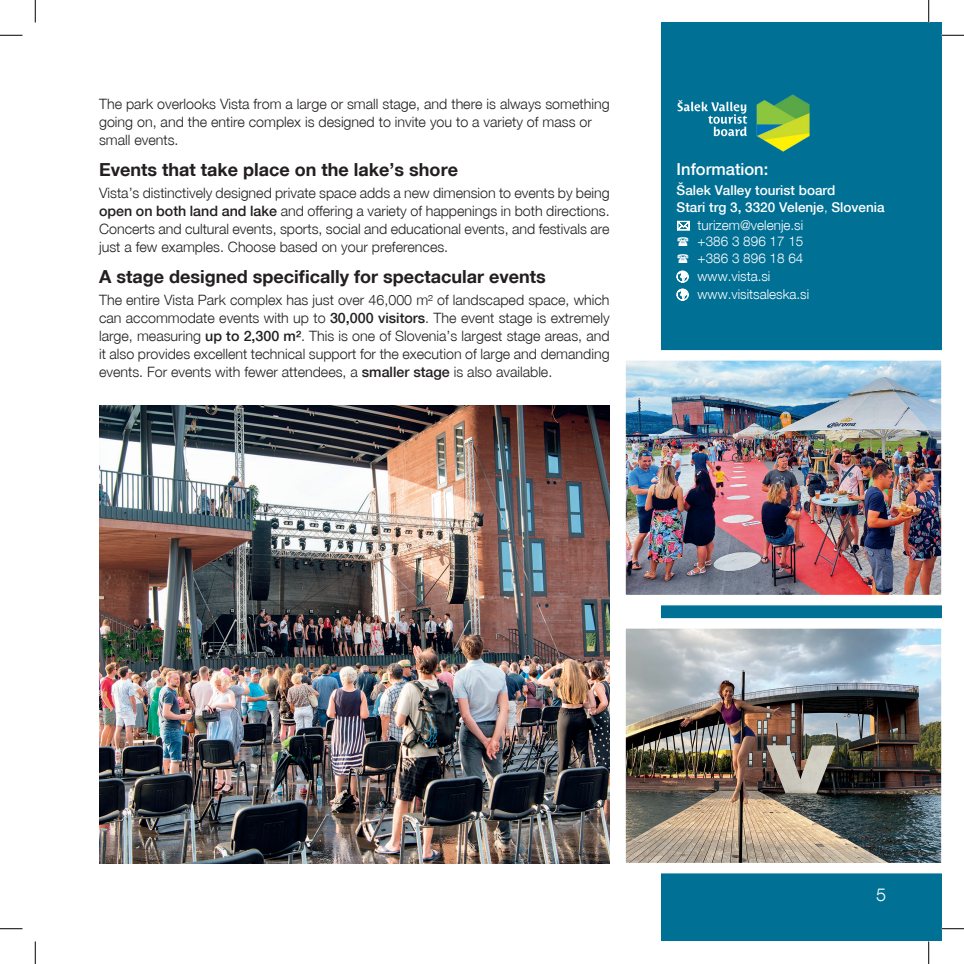
<style>
.page{position:relative;width:964px;height:964px;background:#fff}
.page>*{position:absolute;margin:0;border:0;box-sizing:border-box;transform-origin:0 0}
.t1{font:700 18px "CE Helvetica Neue";color:#231f20}
.t2{font:300 18px "CE Helvetica Neue";color:#fff}
.t3{font:500 16.5px "CE Helvetica Neue";color:#fff}
.t4{font:300 14.25px/18px "CE Helvetica Neue";color:#231f20;text-align:justify}
.t5{font:300 13.5px/16.5px "CE Helvetica Neue";color:#fff;text-align:justify}
.t6{font:500 13.5px/16.5px "CE Helvetica Neue";color:#fff}
.s1{font-weight:500}
.s2{font-weight:300}
</style>
<div class="page">
<div style="left:660px;top:22px;width:281px;height:919px;background:#007095"></div>
<img style="left:625px;top:345px;width:316px;height:265px">
<img style="left:625px;top:613px;width:316px;height:265px">
<img style="left:99px;top:405px;width:510px;height:458px">
<img style="left:677px;top:95px;width:132px;height:56px">
<svg style="left:0;top:35px;width:22px;height:1px"></svg>
<svg style="left:941px;top:35px;width:22px;height:1px"></svg>
<svg style="left:0;top:928px;width:22px;height:1px"></svg>
<svg style="left:941px;top:928px;width:22px;height:1px"></svg>
<svg style="left:35px;top:0;width:1px;height:22px"></svg>
<svg style="left:35px;top:941px;width:1px;height:22px"></svg>
<svg style="left:928px;top:0;width:1px;height:22px"></svg>
<svg style="left:928px;top:941px;width:1px;height:22px"></svg>
<p class="t4" style="left:99px;top:95px;width:512px;text-align:left">The park overlooks Vista from a large or small stage, and there is always something going on, and the entire complex is designed to invite you to a variety of mass or small events.</p>
<p class="t1" style="left:99px;top:158px;width:360px">Events that take place on the lake’s shore</p>
<p class="t4" style="left:99px;top:184px;width:512px">Vista’s distinctively designed private space adds a new dimension to events by being <span class="s1">open on both land and lake</span> and offering a variety of happenings in both directions.<br>Concerts and cultural events, sports, social and educational events, and festivals are just a few examples. Choose based on your preferences.</p>
<p class="t1" style="left:99px;top:265px;width:448px">A stage designed specifically for spectacular events</p>
<p class="t4" style="left:99px;top:291px;width:512px">The entire Vista Park complex has just over 46,000 m² of landscaped space, which can accommodate events with up to <span class="s1">30,000 visitors</span>. The event stage is extremely large, measuring <span class="s1">up to 2,300 m²</span>. This is one of Slovenia’s largest stage areas, and it also provides excellent technical support for the execution of large and demanding events. For events with fewer attendees, a <span class="s1">smaller stage</span> is also available.</p>
<p class="t3" style="left:676px;top:159px;width:93px">Information:</p>
<p class="t6" style="left:676px;top:182px;width:209px">Šalek Valley tourist board<br>Stari trg 3, 3320 Velenje<span class="s2">,</span> Slovenia</p>
<p class="t5" style="left:697px;top:217px;width:107px">turizem@velenje.si +386 3 896 17 15 +386 3 896 18 64</p>
<p class="t5" style="left:676px;top:268px;width:95px">✓ www.vista.si</p>
<p class="t5" style="left:676px;top:286px;width:134px">✓ www.visitsaleska.si</p>
<p class="t2" style="left:876px;top:883px;width:12px">5</p>
</div>
